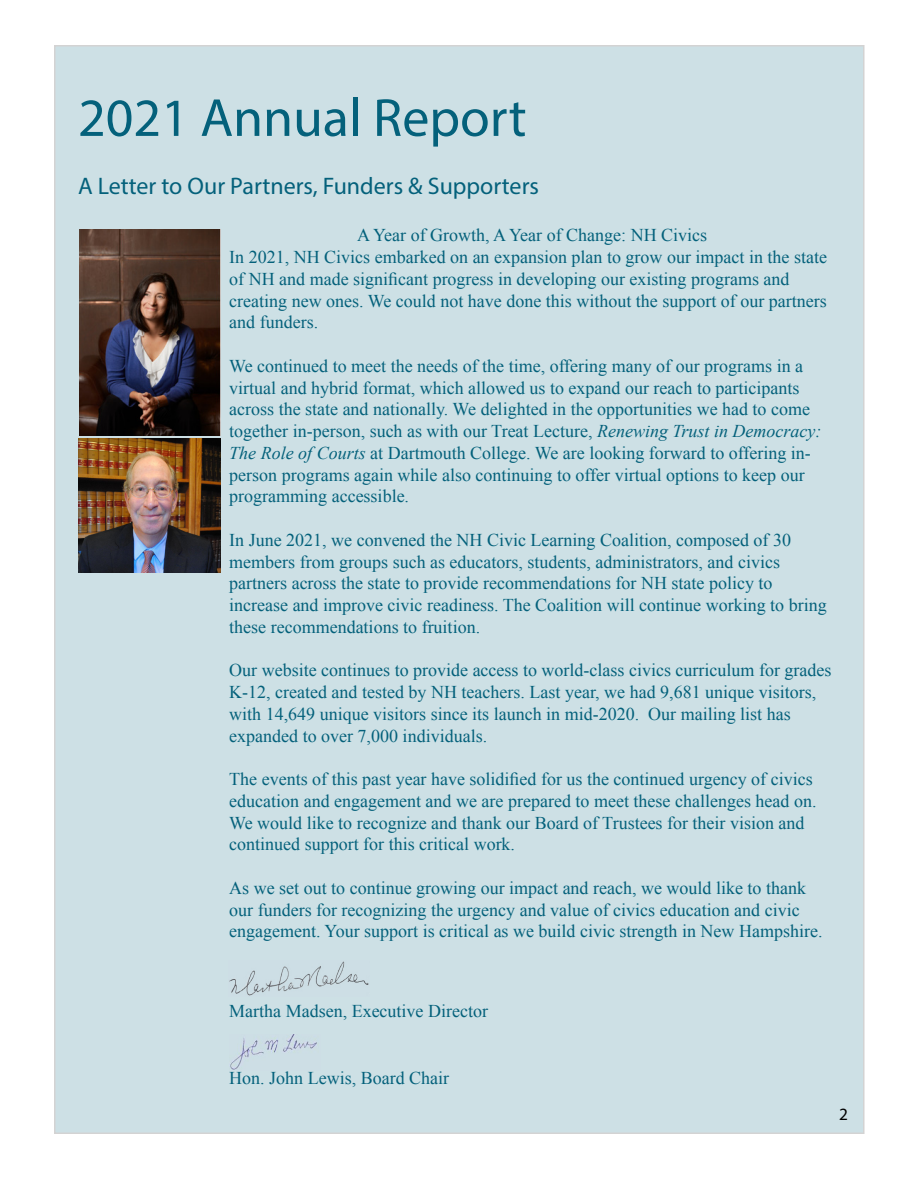
<style>
.page{position:relative;width:918px;height:1188px;background:#fff}
.page>*{position:absolute;margin:0;border:0;box-sizing:border-box;transform-origin:0 0}
.Header_2{font:54px "Myriad Pro";color:#04617b}
.Header_2-2{font:24px "Myriad Pro";color:#04617b}
.Subheading_Wide_Para{font:18px/21.8px "Times New Roman";color:#04617b}
.t1{font:17.25px "Myriad Pro";color:#000}
.s1{font-style:italic}
</style>
<div class="page">
<div style="left:55px;top:46px;width:809px;height:1087px;background:#cde0e5"></div>
<img style="left:80px;top:229px;width:141px;height:207px">
<img style="left:78px;top:439px;width:143px;height:134px">
<img style="left:230px;top:1035px;width:87px;height:35px">
<img style="left:229px;top:961px;width:140px;height:35px">
<p class="Header_2" style="left:78px;top:84px;width:450px">2021 Annual Report</p>
<p class="Header_2-2" style="left:78px;top:171px;width:463px">A Letter to Our Partners, Funders &amp; Supporters</p>
<p class="Subheading_Wide_Para" style="left:357px;top:224px;width:352px">A Year of Growth, A Year of Change: NH Civics</p>
<p class="Subheading_Wide_Para" style="left:229px;top:246px;width:599px">In 2021, NH Civics embarked on an expansion plan to grow our impact in the state of NH and made significant progress in developing our existing programs and creating new ones. We could not have done this without the support of our partners and funders.</p>
<p class="Subheading_Wide_Para" style="left:229px;top:355px;width:594px">We continued to meet the needs of the time, offering many of our programs in a virtual and hybrid format, which allowed us to expand our reach to participants across the state and nationally. We delighted in the opportunities we had to come together in-person, such as with our Treat Lecture, <span class="s1">Renewing Trust in Democracy:<br>The Role of Courts</span> at Dartmouth College. We are looking forward to offering in&shy;person programs again while also continuing to offer virtual options to keep our programming accessible.</p>
<p class="Subheading_Wide_Para" style="left:229px;top:529px;width:599px">In June 2021, we convened the NH Civic Learning Coalition, composed of 30 members from groups such as educators, students, administrators, and civics partners across the state to provide recommendations for NH state policy to increase and improve civic readiness. The Coalition will continue working to bring these recommendations to fruition.</p>
<p class="Subheading_Wide_Para" style="left:229px;top:659px;width:604px">Our website continues to provide access to world-class civics curriculum for grades K-12, created and tested by NH teachers. Last year, we had 9,681 unique visitors, with 14,649 unique visitors since its launch in mid-2020. Our mailing list has expanded to over 7,000 individuals.</p>
<p class="Subheading_Wide_Para" style="left:229px;top:768px;width:589px">The events of this past year have solidified for us the continued urgency of civics education and engagement and we are prepared to meet these challenges head on.<br>We would like to recognize and thank our Board of Trustees for their vision and continued support for this critical work.</p>
<p class="Subheading_Wide_Para" style="left:229px;top:877px;width:595px">As we set out to continue growing our impact and reach, we would like to thank our funders for recognizing the urgency and value of civics education and civic engagement. Your support is critical as we build civic strength in New Hampshire.</p>
<p class="Subheading_Wide_Para" style="left:229px;top:1000px;width:260px">Martha Madsen, Executive Director</p>
<p class="Subheading_Wide_Para" style="left:229px;top:1067px;width:221px">Hon. John Lewis, Board Chair</p>
<p class="t1" style="left:839px;top:1104px;width:10px">2</p>
</div>
